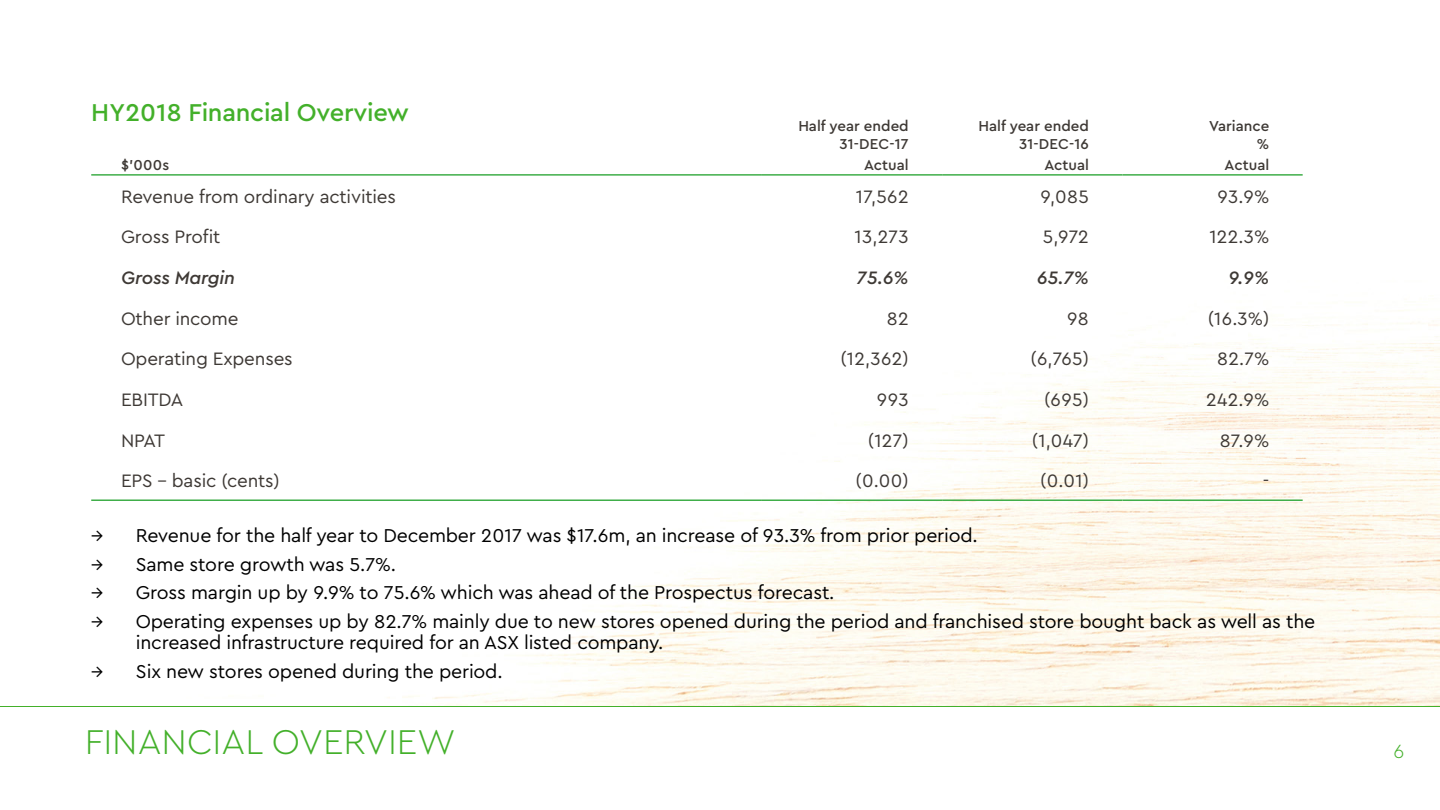
<style>
.page{position:relative;width:1440px;height:810px;background:#fff}
.page>*{position:absolute;margin:0;border:0;box-sizing:border-box;transform-origin:0 0}
.t1{font:300 36px "Cera";color:#43b02a}
.t2{font:500 25.5px "Cera";letter-spacing:-.01em;color:#43b02a}
.t3{font:300 20.02px "Cera";color:#43b02a}
.t4{font:19.5px/21.8px "Cera";letter-spacing:-.01em;color:#000}
.t5{font:18.83px "Cera";letter-spacing:-.01em;color:#3e3935}
.t6{font:italic 500 18.83px "Cera";letter-spacing:-.01em;color:#3e3935}
.t7{font:500 15.08px/18.1px "Cera";color:#3e3935;text-align:right}
</style>
<div class="page">
<img style="left:388px;top:310px;width:1052px;height:396px">
<hr style="left:0;top:706px;width:1440px;height:1px;background:#43b02a">
<hr style="left:91px;top:174px;width:671px;height:2px;background:#3fae49">
<hr style="left:762px;top:174px;width:180px;height:2px;background:#3fae49">
<hr style="left:942px;top:174px;width:180px;height:2px;background:#3fae49">
<hr style="left:1122px;top:174px;width:181px;height:2px;background:#3fae49">
<hr style="left:91px;top:499px;width:671px;height:2px;background:#3fae49">
<hr style="left:762px;top:499px;width:180px;height:2px;background:#3fae49">
<hr style="left:942px;top:499px;width:180px;height:2px;background:#3fae49">
<hr style="left:1122px;top:499px;width:181px;height:2px;background:#3fae49">
<h2 class="t2" style="left:91px;top:95px;width:319px">HY2018 Financial Overview</h2>
<p class="t7" style="left:798px;top:116px;width:112px">Half year ended<br>31-DEC-17</p>
<p class="t7" style="left:979px;top:116px;width:112px">Half year ended<br>31-DEC-16</p>
<p class="t7" style="left:1209px;top:116px;width:62px">Variance %</p>
<p class="t7" style="left:121px;top:155px;width:50px">$’000s</p>
<p class="t7" style="left:864px;top:155px;width:46px">Actual</p>
<p class="t7" style="left:1044px;top:155px;width:46px">Actual</p>
<p class="t7" style="left:1225px;top:155px;width:46px">Actual</p>
<p class="t5" style="left:121px;top:184px;width:276px">Revenue from ordinary activities</p>
<p class="t5" style="left:856px;top:184px;width:54px">17,562</p>
<p class="t5" style="left:1040px;top:184px;width:50px">9,085</p>
<p class="t5" style="left:1217px;top:184px;width:53px">93.9%</p>
<p class="t5" style="left:121px;top:225px;width:101px">Gross Profit</p>
<p class="t5" style="left:855px;top:225px;width:55px">13,273</p>
<p class="t5" style="left:1043px;top:225px;width:48px">5,972</p>
<p class="t5" style="left:1209px;top:225px;width:61px">122.3%</p>
<p class="t6" style="left:121px;top:265px;width:116px">Gross Margin</p>
<p class="t6" style="left:857px;top:265px;width:53px">75.6%</p>
<p class="t6" style="left:1037px;top:265px;width:54px">65.7%</p>
<p class="t6" style="left:1228px;top:265px;width:42px">9.9%</p>
<p class="t5" style="left:121px;top:306px;width:119px">Other income</p>
<p class="t5" style="left:887px;top:306px;width:23px">82</p>
<p class="t5" style="left:1067px;top:306px;width:23px">98</p>
<p class="t5" style="left:1208px;top:306px;width:63px">(16.3%)</p>
<p class="t5" style="left:121px;top:347px;width:173px">Operating Expenses</p>
<p class="t5" style="left:841px;top:347px;width:70px">(12,362)</p>
<p class="t5" style="left:1031px;top:347px;width:60px">(6,765)</p>
<p class="t5" style="left:1217px;top:347px;width:53px">82.7%</p>
<p class="t5" style="left:121px;top:387px;width:64px">EBITDA</p>
<p class="t5" style="left:877px;top:387px;width:33px">993</p>
<p class="t5" style="left:1044px;top:387px;width:46px">(695)</p>
<p class="t5" style="left:1206px;top:387px;width:65px">242.9%</p>
<p class="t5" style="left:121px;top:428px;width:46px">NPAT</p>
<p class="t5" style="left:868px;top:428px;width:42px">(127)</p>
<p class="t5" style="left:1032px;top:428px;width:59px">(1,047)</p>
<p class="t5" style="left:1220px;top:428px;width:51px">87.9%</p>
<p class="t5" style="left:121px;top:469px;width:160px">EPS - basic (cents)</p>
<p class="t5" style="left:856px;top:469px;width:55px">(0.00)</p>
<p class="t5" style="left:1040px;top:469px;width:50px">(0.01)</p>
<p class="t5" style="left:1263px;top:469px;width:8px">-</p>
<p class="t4" style="left:91px;top:524px;width:889px">→ Revenue for the half year to December 2017 was $17.6m, an increase of 93.3% from prior period.</p>
<p class="t4" style="left:91px;top:552px;width:307px">→ Same store growth was 5.7%.</p>
<p class="t4" style="left:91px;top:581px;width:745px">→ Gross margin up by 9.9% to 75.6% which was ahead of the Prospectus forecast.</p>
<p class="t4" style="left:136px;top:609px;width:1181px;text-indent:-45px">→ Operating expenses up by 82.7% mainly due to new stores opened during the period and franchised store bought back as well as the increased infrastructure required for an ASX listed company.</p>
<p class="t4" style="left:91px;top:660px;width:413px">→ Six new stores opened during the period.</p>
<h1 class="t1" style="left:85px;top:718px;width:373px">FINANCIAL OVERVIEW</h1>
<p class="t3" style="left:1394px;top:738px;width:12px">6</p>
</div>
